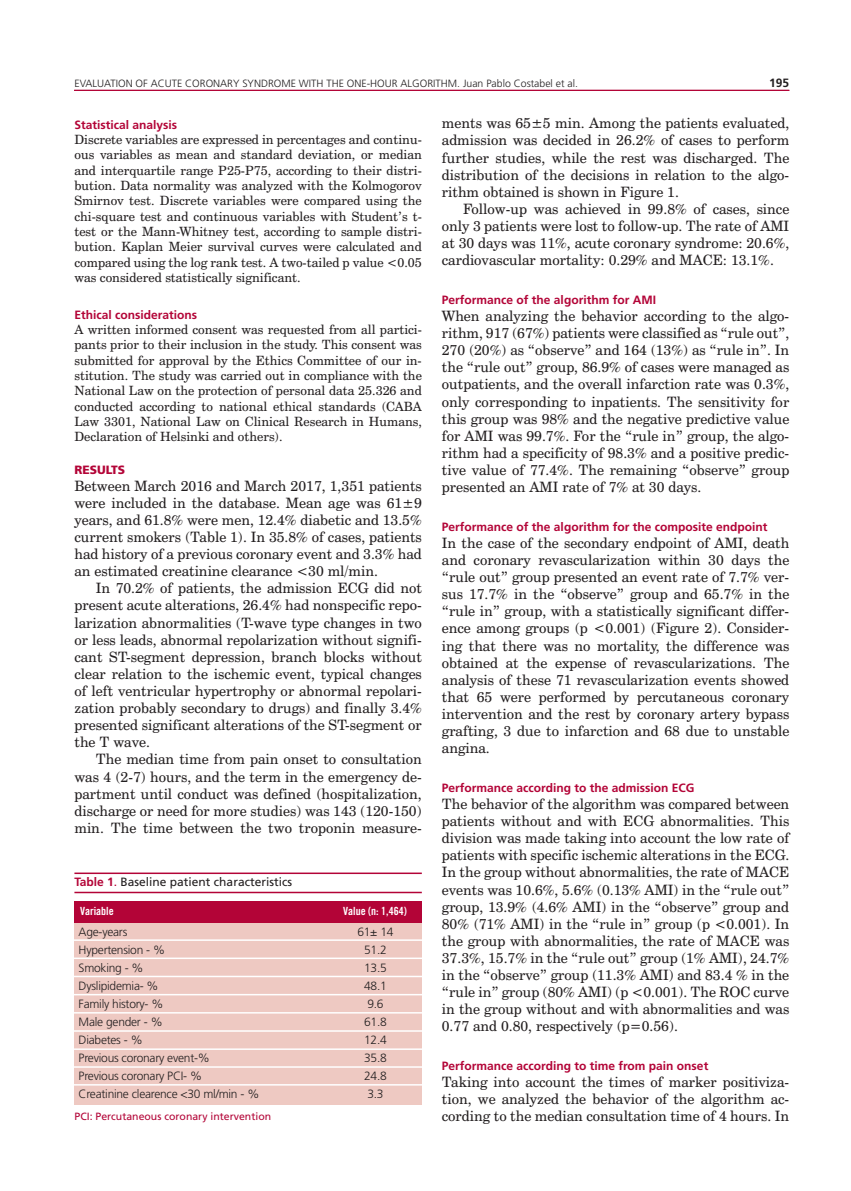
<style>
.page{position:relative;width:851px;height:1191px;background:#fff}
.page>*{position:absolute;margin:0;border:0;box-sizing:border-box;transform-origin:0 0}
.t1{font:14.25px/17.1px "Century Schoolbook BT";color:#231f20;text-align:justify}
.t2{font:12.75px/15.3px "Century Schoolbook BT";color:#231f20;text-align:justify}
.t3{font:300 12px/18px "Frutiger LT Std";letter-spacing:-.02em;color:#231f20}
.t4{font:700 12px "Frutiger LT Std";color:#b30437}
.t5{font:12px "Frutiger LT Std";color:#231f20}
.t6{font:12px "Frutiger Black B";color:#b30437}
.t7{font:700 12px "Frutiger LT Std";color:#231f20}
.t8{font:11.25px "Trade Gothic LT Std Bd Cn 20";color:#fff}
.t9{font:300 10.5px "Frutiger LT Std";color:#231f20}
.t10{font:10.5px "Frutiger";color:#b30437}
.s1{font-weight:700;color:#b30437}
.s2{color:#b30437}
</style>
<div class="page">
<hr style="left:74px;top:90px;width:715px;height:1px;background:#b30437">
<hr style="left:74px;top:891px;width:348px;height:2px;background:#b30437">
<hr style="left:74px;top:872px;width:348px;height:2px;background:#b30437">
<div style="left:74px;top:921px;width:348px;height:183px;background:#eec9c2"></div>
<hr style="left:72px;top:1030px;width:352px;height:1px;background:#fff">
<hr style="left:72px;top:994px;width:352px;height:1px;background:#fff">
<hr style="left:72px;top:1066px;width:352px;height:1px;background:#fff">
<hr style="left:71px;top:975px;width:352px;height:2px;background:#fff">
<hr style="left:71px;top:957px;width:352px;height:2px;background:#fff">
<hr style="left:71px;top:1048px;width:352px;height:2px;background:#fff">
<hr style="left:71px;top:1012px;width:352px;height:1px;background:#fff">
<hr style="left:71px;top:1084px;width:352px;height:1px;background:#fff">
<hr style="left:74px;top:939px;width:348px;height:2px;background:#fff">
<div style="left:74px;top:901px;width:348px;height:21px;background:#b30437"></div>
<p class="t9" style="left:74px;top:77px;width:19px">EVALUAT</p>
<p class="t9" style="left:116px;top:77px;width:43px">ION OF ACUTE</p>
<p class="t9" style="left:185px;top:77px;width:8px">CORONARY</p>
<p class="t9" style="left:242px;top:77px;width:8px">SYNDRO</p>
<p class="t9" style="left:281px;top:77px;width:73px">ME WITH THE ONE</p>
<p class="t9" style="left:366px;top:77px;width:19px">-HOUR</p>
<p class="t9" style="left:400px;top:77px;width:8px">ALGOR</p>
<p class="t9" style="left:433px;top:77px;width:146px">ITHM. Juan Pablo Costabel et al.</p>
<p class="t7" style="left:769px;top:75px;width:22px">195</p>
<p class="t4" style="left:74px;top:118px;width:104px">Statistical analysis</p>
<p class="t2" style="left:74px;top:132px;width:349px">Discrete variables are expressed in percentages and continu&shy;ous variables as mean and standard deviation, or median and interquartile range P25-P75, according to their distri&shy;bution. Data normality was analyzed with the Kolmogorov Smirnov test. Discrete variables were compared using the chi-square test and continuous variables with Student’s t&shy;test or the Mann-Whitney test, according to sample distri&shy;bution. Kaplan Meier survival curves were calculated and compared using the log rank test. A two-tailed p value &lt;0.05 was considered statistically significant.</p>
<p class="t4" style="left:74px;top:307px;width:124px">Ethical considerations</p>
<p class="t2" style="left:74px;top:322px;width:349px">A written informed consent was requested from all partici&shy;pants prior to their inclusion in the study. This consent was submitted for approval by the Ethics Committee of our in&shy;stitution. The study was carried out in compliance with the National Law on the protection of personal data 25.326 and conducted according to national ethical standards (CABA Law 3301, National Law on Clinical Research in Humans, Declaration of Helsinki and others).</p>
<p class="t6" style="left:74px;top:462px;width:52px">RESULTS</p>
<p class="t1" style="left:74px;top:477px;width:349px">Between March 2016 and March 2017, 1,351 patients were included in the database. Mean age was 61±9 years, and 61.8% were men, 12.4% diabetic and 13.5% current smokers (Table 1). In 35.8% of cases, patients had history of a previous coronary event and 3.3% had an estimated creatinine clearance &lt;30 ml/min.</p>
<p class="t1" style="left:74px;top:579px;width:349px;text-indent:21px">In 70.2% of patients, the admission ECG did not present acute alterations, 26.4% had nonspecific repo&shy;larization abnormalities (T-wave type changes in two or less leads, abnormal repolarization without signifi&shy;cant ST-segment depression, branch blocks without clear relation to the ischemic event, typical changes of left ventricular hypertrophy or abnormal repolari&shy;zation probably secondary to drugs) and finally 3.4% presented significant alterations of the ST-segment or the T wave.</p>
<p class="t1" style="left:74px;top:750px;width:349px;text-indent:21px">The median time from pain onset to consultation was 4 (2-7) hours, and the term in the emergency de&shy;partment until conduct was defined (hospitalization, discharge or need for more studies) was 143 (120-150) min. The time between the two troponin measure-</p>
<p class="t1" style="left:442px;top:115px;width:349px">ments was 65±5 min. Among the patients evaluated, admission was decided in 26.2% of cases to perform further studies, while the rest was discharged. The distribution of the decisions in relation to the algo&shy;rithm obtained is shown in Figure 1.</p>
<p class="t1" style="left:442px;top:200px;width:349px;text-indent:21px">Follow-up was achieved in 99.8% of cases, since only 3 patients were lost to follow-up. The rate of AMI at 30 days was 11%, acute coronary syndrome: 20.6%, cardiovascular mortality: 0.29% and MACE: 13.1%.</p>
<p class="t4" style="left:442px;top:293px;width:214px">Performance of the algorithm for AMI</p>
<p class="t1" style="left:442px;top:307px;width:349px">When analyzing the behavior according to the algo&shy;rithm, 917 (67%) patients were classified as “rule out”, 270 (20%) as “observe” and 164 (13%) as “rule in”. In the “rule out” group, 86.9% of cases were managed as outpatients, and the overall infarction rate was 0.3%, only corresponding to inpatients. The sensitivity for this group was 98% and the negative predictive value for AMI was 99.7%. For the “rule in” group, the algo&shy;rithm had a specificity of 98.3% and a positive predic&shy;tive value of 77.4%. The remaining “observe” group presented an AMI rate of 7% at 30 days.</p>
<p class="t4" style="left:442px;top:519px;width:327px">Performance of the algorithm for the composite endpoint</p>
<p class="t1" style="left:442px;top:534px;width:349px">In the case of the secondary endpoint of AMI, death and coronary revascularization within 30 days the “rule out” group presented an event rate of 7.7% ver&shy;sus 17.7% in the “observe” group and 65.7% in the “rule in” group, with a statistically significant differ&shy;ence among groups (p &lt;0.001) (Figure 2). Consider&shy;ing that there was no mortality, the difference was obtained at the expense of revascularizations. The analysis of these 71 revascularization events showed that 65 were performed by percutaneous coronary intervention and the rest by coronary artery bypass grafting, 3 due to infarction and 68 due to unstable angina.</p>
<p class="t4" style="left:442px;top:780px;width:254px">Performance according to the admission ECG</p>
<p class="t1" style="left:442px;top:795px;width:349px">The behavior of the algorithm was compared between patients without and with ECG abnormalities. This division was made taking into account the low rate of patients with specific ischemic alterations in the ECG.<br>In the group without abnormalities, the rate of MACE events was 10.6%, 5.6% (0.13% AMI) in the “rule out” group, 13.9% (4.6% AMI) in the “observe” group and 80% (71% AMI) in the “rule in” group (p &lt;0.001). In the group with abnormalities, the rate of MACE was 37.3%, 15.7% in the “rule out” group (1% AMI), 24.7% in the “observe” group (11.3% AMI) and 83.4 % in the “rule in” group (80% AMI) (p &lt;0.001). The ROC curve in the group without and with abnormalities and was 0.77 and 0.80, respectively (p=0.56).</p>
<p class="t4" style="left:442px;top:1059px;width:268px">Performance according to time from pain onset</p>
<p class="t1" style="left:442px;top:1073px;width:349px">Taking into account the times of marker positiviza&shy;tion, we analyzed the behavior of the algorithm ac&shy;cording to the median consultation time of 4 hours. In</p>
<p class="t5" style="left:74px;top:875px;width:219px"><span class="s1">Table 1</span><span class="s2">.</span> Baseline patient characteristics</p>
<p class="t3" style="left:79px;top:922px;width:182px">Age-years<br>Hypertension - %<br>Smoking - %<br>Dyslipidemia- %<br>Family history- %<br>Male gender - %<br>Diabetes - %<br>Previous coronary event-%<br>Previous coronary PC I- %<br>C reatinine clearence &lt;30 ml/min - %</p>
<p class="t3" style="left:357px;top:922px;width:38px;text-align:center">61± 14<br>51.2<br>13.5<br>48.1<br>9.6<br>61.8<br>12.4<br>35.8<br>24.8<br>3.3</p>
<p class="t10" style="left:74px;top:1110px;width:198px">PCI: Percutaneous coronary intervention</p>
<p class="t8" style="left:80px;top:904px;width:35px">Variable</p>
<p class="t8" style="left:343px;top:904px;width:65px">Value (n: 1,464)</p>
</div>
